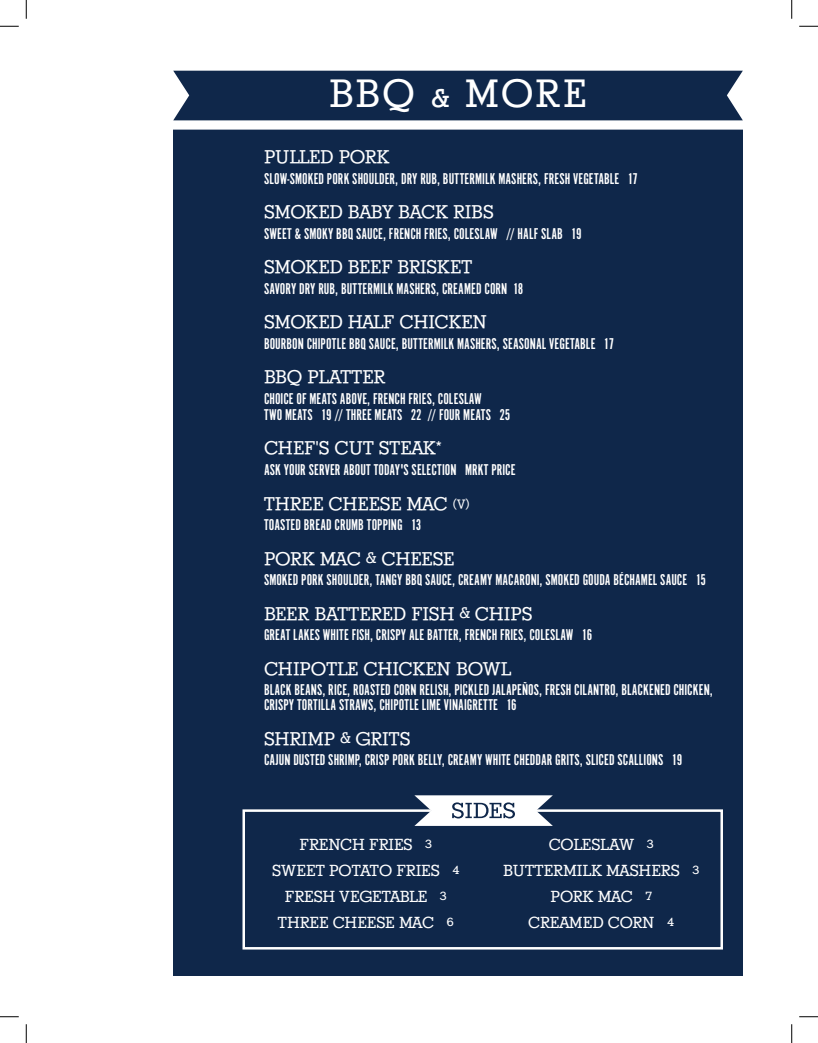
<style>
.page{position:relative;width:818px;height:1043px;background:#fff}
.page>*{position:absolute;margin:0;border:0;box-sizing:border-box;transform-origin:0 0}
.t1{font:41.25px "Stymie SC";letter-spacing:.045em;color:#fff}
.t2{font:16.25px/16.2px "Alternate Got No 1 D";letter-spacing:.005em;color:#fff}
.t3{font:16.25px "Stymie DCD";letter-spacing:-.015em;color:#fff}
.t4{font:13.75px/26.2px "Stymie DCD";letter-spacing:-.01em;color:#fff;text-align:center}
.s1{font-size:11.25px}
</style>
<div class="page">
<div style="left:173px;top:128px;width:569px;height:848px;background:#0f274a"></div>
<hr style="left:162px;top:127px;width:591px;height:3px;background:#fff">
<svg style="left:414px;top:795px;width:139px;height:13px;background:#cdd2d9"></svg>
<svg style="left:242px;top:808px;width:481px;height:142px"></svg>
<div style="left:173px;top:71px;width:569px;height:49px;background:#0f274a"></div>
<svg style="left:0;top:25px;width:19px;height:2px"></svg>
<svg style="left:799px;top:25px;width:19px;height:2px"></svg>
<svg style="left:0;top:1016px;width:19px;height:1px"></svg>
<svg style="left:799px;top:1016px;width:19px;height:1px"></svg>
<svg style="left:25px;top:0;width:2px;height:19px"></svg>
<svg style="left:25px;top:1024px;width:2px;height:18px"></svg>
<svg style="left:791px;top:0;width:1px;height:19px"></svg>
<svg style="left:791px;top:1024px;width:1px;height:18px"></svg>
<h1 class="t1" style="left:329px;top:69px;width:259px">BBQ &amp; MORE</h1>
<p class="t3" style="left:264px;top:145px;width:127px">PULLED PORK</p>
<p class="t2" style="left:264px;top:170px;width:375px">SLOW-SMOKED PORK SHOULDER, DRY RUB, BUTTERMILK MASHERS, FRESH VEGETABLE 17</p>
<p class="t3" style="left:264px;top:200px;width:231px">SMOKED BABY BACK RIBS</p>
<p class="t2" style="left:264px;top:225px;width:319px">SWEET &amp; SMOKY BBQ SAUCE, FRENCH FRIES, COLESLAW // HALF SLAB 19</p>
<p class="t3" style="left:264px;top:255px;width:209px">SMOKED BEEF BRISKET</p>
<p class="t2" style="left:264px;top:280px;width:261px">SAVORY DRY RUB, BUTTERMILK MASHERS, CREAMED CORN 18</p>
<p class="t3" style="left:264px;top:310px;width:225px">SMOKED HALF CHICKEN</p>
<p class="t2" style="left:264px;top:335px;width:352px">BOURBON CHIPOTLE BBQ SAUCE, BUTTERMILK MASHERS, SEASONAL VEGETABLE 17</p>
<p class="t3" style="left:264px;top:365px;width:123px">BBQ PLATTER</p>
<p class="t2" style="left:264px;top:390px;width:248px">CHOICE OF MEATS ABOVE, FRENCH FRIES, COLESLAW<br>TWO MEATS 19 // THREE MEATS 22 // FOUR MEATS 25</p>
<p class="t3" style="left:264px;top:437px;width:179px">CHEF'S CUT STEAK*</p>
<p class="t2" style="left:264px;top:462px;width:253px">ASK YOUR SERVER ABOUT TODAY'S SELECTION MRKT PRICE</p>
<p class="t3" style="left:264px;top:492px;width:207px">THREE CHEESE MAC <span class="s1">(V)</span></p>
<p class="t2" style="left:264px;top:517px;width:159px">TOASTED BREAD CRUMB TOPPING 13</p>
<p class="t3" style="left:264px;top:547px;width:192px">PORK MAC &amp; CHEESE</p>
<p class="t2" style="left:264px;top:572px;width:443px">SMOKED PORK SHOULDER, TANGY BBQ SAUCE, CREAMY MACARONI, SMOKED GOUDA BÉCHAMEL SAUCE 15</p>
<p class="t3" style="left:264px;top:602px;width:270px">BEER BATTERED FISH &amp; CHIPS</p>
<p class="t2" style="left:264px;top:627px;width:329px">GREAT LAKES WHITE FISH, CRISPY ALE BATTER, FRENCH FRIES, COLESLAW 16</p>
<p class="t3" style="left:264px;top:657px;width:249px">CHIPOTLE CHICKEN BOWL</p>
<p class="t2" style="left:264px;top:682px;width:450px;line-height:15px">BLACK BEANS, RICE, ROASTED CORN RELISH, PICKLED JALAPEÑOS, FRESH CILANTRO, BLACKENED CHICKEN,<br>CRISPY TORTILLA STRAWS, CHIPOTLE LIME VINAIGRETTE 16</p>
<p class="t3" style="left:264px;top:727px;width:148px">SHRIMP &amp; GRITS</p>
<p class="t2" style="left:264px;top:752px;width:419px">CAJUN DUSTED SHRIMP, CRISP PORK BELLY, CREAMY WHITE CHEDDAR GRITS, SLICED SCALLIONS 19</p>
<p class="t4" style="left:272px;top:830px;width:189px">FRENCH FRIES 3<br>SWEET POTATO FRIES 4<br>FRESH VEGETABLE 3<br>THREE CHEESE MAC 6</p>
<p class="t4" style="left:503px;top:830px;width:198px">COLESLAW 3<br>BUTTERMILK MASHERS 3<br>PORK MAC 7<br>CREAMED CORN 4</p>
</div>
